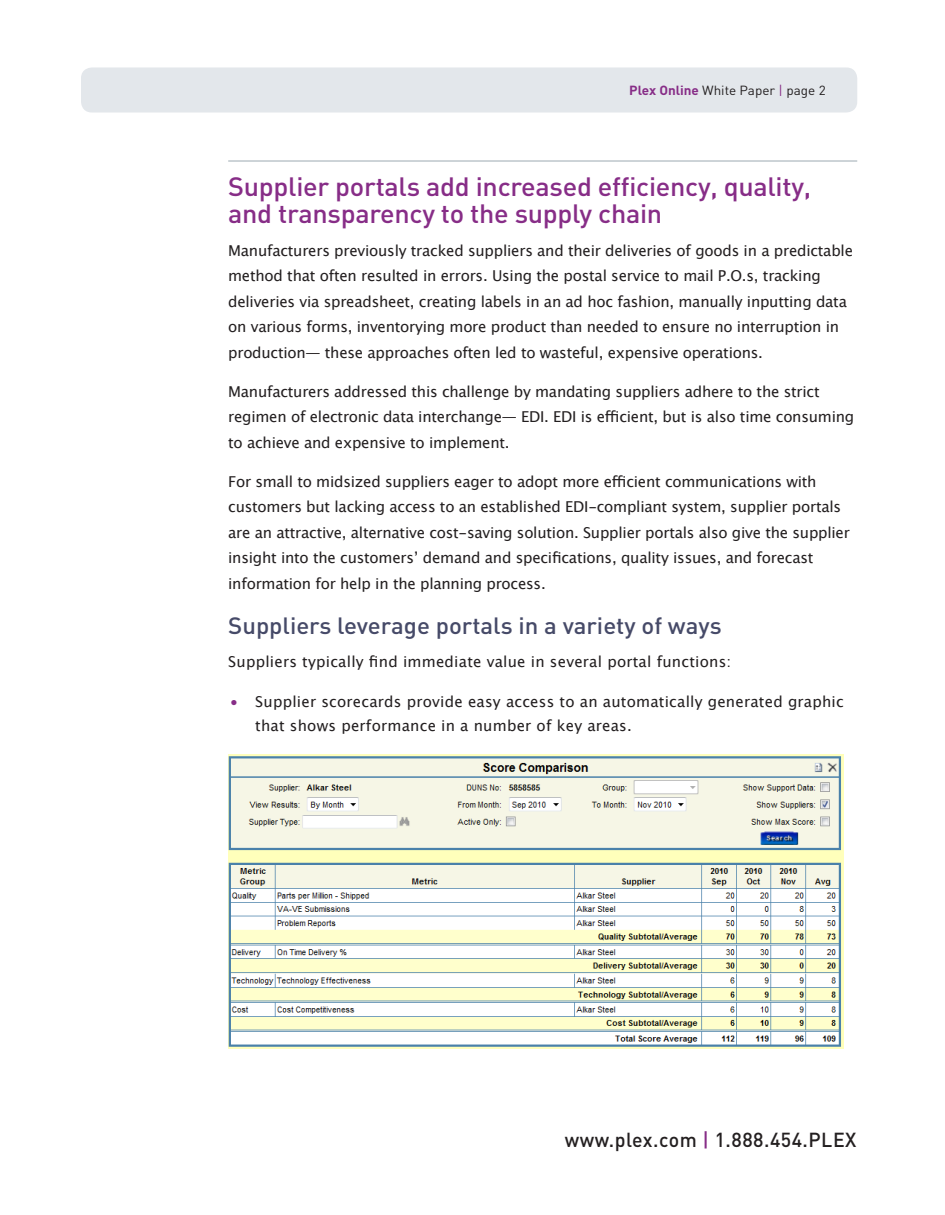
<style>
.page{position:relative;width:945px;height:1215px;background:#fff}
.page>*{position:absolute;margin:0;border:0;box-sizing:border-box;transform-origin:0 0}
.Head_1{font:500 26.25px/27px "DIN";letter-spacing:-.01em;color:#872d87}
.Heading_2{font:500 23.25px "DIN";color:#464a68}
.t1{font:500 20.1px "DIN";letter-spacing:.025em;color:#231f20}
.summarytext{font:15px/25.5px "Lucida Grande";letter-spacing:-.015em;color:#231f20}
.Bullet{font:15px/24px "Lucida Grande";letter-spacing:.015em;color:#231f20}
.summarytext-2{font:15px "Lucida Grande";letter-spacing:.015em;color:#231f20}
.t2{font:13.05px "DIN";color:#231f20}
.s1{font-weight:700;color:#872d87}
.s2{color:#872d87}
</style>
<div class="page">
<div style="left:81px;top:68px;width:776px;height:44px;background:#e3e7eb;border-radius:11px"></div>
<hr style="left:228px;top:161px;width:629px;height:1px;background:#9ca9b1">
<img style="left:228px;top:754px;width:616px;height:294px">
<p class="t2" style="left:629px;top:82px;width:188px"><span class="s1">Plex Online</span> White Paper <span class="s2">|</span> page</p>
<p class="Head_1" style="left:228px;top:172px;width:584px">Supplier portals add increased efficiency, quality, and transparency to the supply chain</p>
<p class="summarytext" style="left:228px;top:238px;width:626px">Manufacturers previously tracked suppliers and their deliveries of goods in a predictable method that often resulted in errors. Using the postal service to mail P.O.s, tracking deliveries via spreadsheet, creating labels in an ad hoc fashion, manually inputting data on various forms, inventorying more product than needed to ensure no interruption in production— these approaches often led to wasteful, expensive operations.</p>
<p class="summarytext" style="left:228px;top:379px;width:628px">Manufacturers addressed this challenge by mandating suppliers adhere to the strict regimen of electronic data interchange— EDI. EDI is efficient, but is also time consuming to achieve and expensive to implement.</p>
<p class="summarytext" style="left:228px;top:469px;width:623px">For small to midsized suppliers eager to adopt more efficient communications with customers but lacking access to an established EDI-compliant system, supplier portals are an attractive, alternative cost-saving solution. Supplier portals also give the supplier insight into the customers’ demand and specifications, quality issues, and forecast information for help in the planning process.</p>
<p class="Heading_2" style="left:228px;top:611px;width:495px">Suppliers leverage portals in a variety of ways</p>
<p class="summarytext-2" style="left:228px;top:653px;width:505px">Suppliers typically find immediate value in several portal functions:</p>
<p class="Bullet" style="left:255px;top:690px;width:590px;text-indent:-26px"><span class="s2">•</span> Supplier scorecards provide easy access to an automatically generated graphic that shows performance in a number of key areas.</p>
<p class="t1" style="left:565px;top:1127px;width:293px">www.plex.com <span class="s2">|</span> 1.888.454.PLEX</p>
</div>
